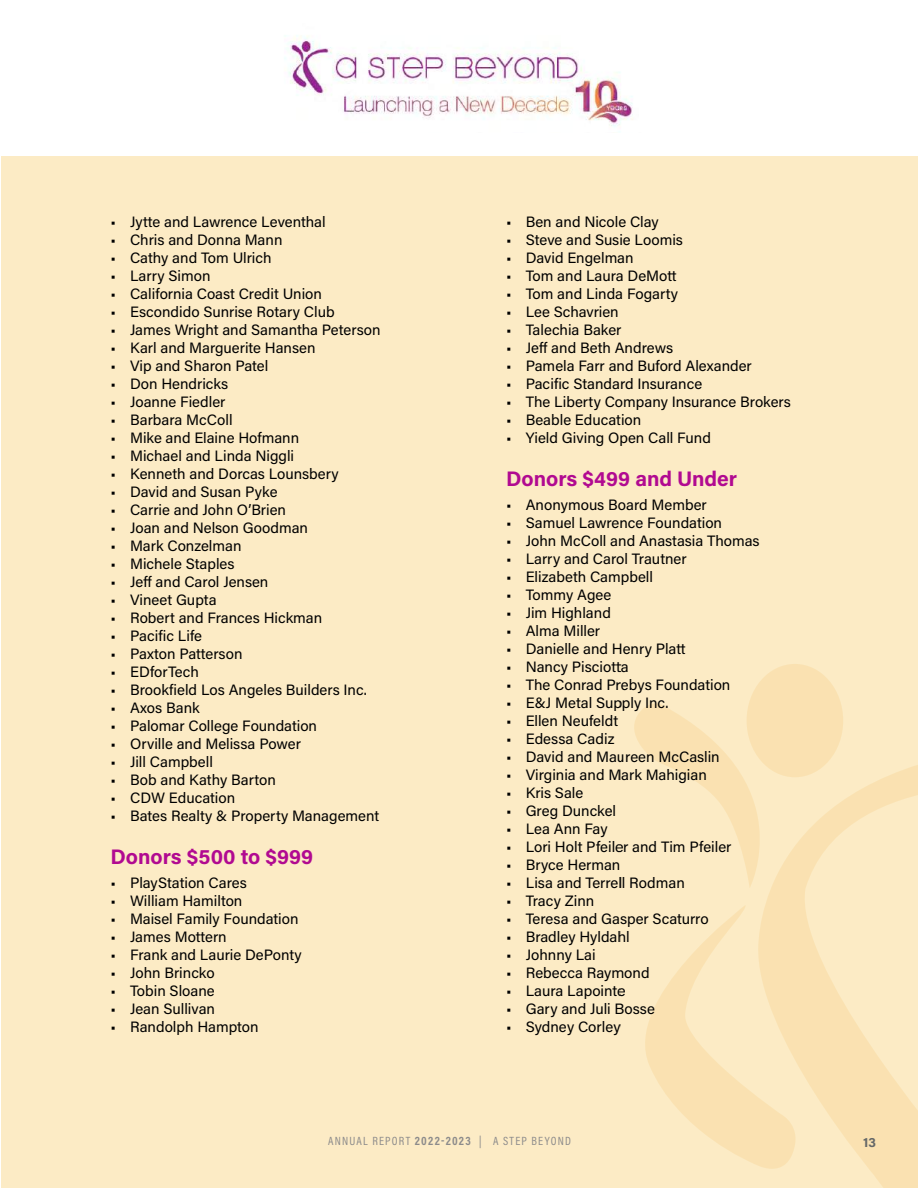
<style>
.page{position:relative;width:918px;height:1188px;background:#fff}
.page>*{position:absolute;margin:0;border:0;box-sizing:border-box;transform-origin:0 0}
.t1{font:700 21px "Acumin Pro";color:#b10a91}
.t2{font:15px "Acumin Pro";color:#000}
.t3{font:700 13.5px "Acumin Pro";color:#656868}
.t4{font:12px "Acumin Pro Cond";letter-spacing:.1em;color:#8c8b8b}
.s1{font-weight:700}
</style>
<div class="page">
<img style="left:284px;top:36px;width:349px;height:91px">
<div style="left:2px;top:156px;width:916px;height:1032px;background:#fcebc5"></div>
<svg style="left:634px;top:664px;width:284px;height:524px"></svg>
<p class="t2" style="left:111px;top:211px;width:217px">• Jytte and Lawrence Leventhal</p>
<p class="t2" style="left:111px;top:229px;width:173px">• Chris and Donna Mann</p>
<p class="t2" style="left:111px;top:247px;width:162px">• Cathy and Tom Ulrich</p>
<p class="t2" style="left:111px;top:265px;width:101px">• Larry Simon</p>
<p class="t2" style="left:111px;top:283px;width:213px">• California Coast Credit Union</p>
<p class="t2" style="left:111px;top:301px;width:226px">• Escondido Sunrise Rotary Club</p>
<p class="t2" style="left:111px;top:319px;width:272px">• James Wright and Samantha Peterson</p>
<p class="t2" style="left:111px;top:337px;width:206px">• Karl and Marguerite Hansen</p>
<p class="t2" style="left:111px;top:355px;width:159px">• Vip and Sharon Patel</p>
<p class="t2" style="left:111px;top:373px;width:119px">• Don Hendricks</p>
<p class="t2" style="left:111px;top:391px;width:116px">• Joanne Fiedler</p>
<p class="t2" style="left:111px;top:409px;width:123px">• Barbara McColl</p>
<p class="t2" style="left:111px;top:427px;width:190px">• Mike and Elaine Hofmann</p>
<p class="t2" style="left:111px;top:445px;width:185px">• Michael and Linda Niggli</p>
<p class="t2" style="left:111px;top:463px;width:230px">• Kenneth and Dorcas Lounsbery</p>
<p class="t2" style="left:111px;top:481px;width:168px">• David and Susan Pyke</p>
<p class="t2" style="left:111px;top:499px;width:177px">• Carrie and John O’Brien</p>
<p class="t2" style="left:111px;top:517px;width:199px">• Joan and Nelson Goodman</p>
<p class="t2" style="left:111px;top:535px;width:132px">• Mark Conzelman</p>
<p class="t2" style="left:111px;top:553px;width:126px">• Michele Staples</p>
<p class="t2" style="left:111px;top:571px;width:159px">• Jeff and Carol Jensen</p>
<p class="t2" style="left:111px;top:589px;width:108px">• Vineet Gupta</p>
<p class="t2" style="left:111px;top:607px;width:213px">• Robert and Frances Hickman</p>
<p class="t2" style="left:111px;top:625px;width:93px">• Pacific Life</p>
<p class="t2" style="left:111px;top:643px;width:133px">• Paxton Patterson</p>
<p class="t2" style="left:111px;top:661px;width:90px">• EDforTech</p>
<p class="t2" style="left:111px;top:679px;width:258px">• Brookfield Los Angeles Builders Inc.</p>
<p class="t2" style="left:111px;top:697px;width:91px">• Axos Bank</p>
<p class="t2" style="left:111px;top:715px;width:208px">• Palomar College Foundation</p>
<p class="t2" style="left:111px;top:733px;width:192px">• Orville and Melissa Power</p>
<p class="t2" style="left:111px;top:751px;width:104px">• Jill Campbell</p>
<p class="t2" style="left:111px;top:769px;width:167px">• Bob and Kathy Barton</p>
<p class="t2" style="left:111px;top:787px;width:126px">• CDW Education</p>
<p class="t2" style="left:111px;top:805px;width:270px">• Bates Realty &amp; Property Management</p>
<h1 class="t1" style="left:111px;top:842px;width:204px">Donors $500 to $999</h1>
<p class="t2" style="left:111px;top:873px;width:138px">• PlayStation Cares</p>
<p class="t2" style="left:111px;top:891px;width:133px">• William Hamilton</p>
<p class="t2" style="left:111px;top:909px;width:189px">• Maisel Family Foundation</p>
<p class="t2" style="left:111px;top:927px;width:118px">• James Mottern</p>
<p class="t2" style="left:111px;top:945px;width:193px">• Frank and Laurie DePonty</p>
<p class="t2" style="left:111px;top:963px;width:106px">• John Brincko</p>
<p class="t2" style="left:111px;top:981px;width:106px">• Tobin Sloane</p>
<p class="t2" style="left:111px;top:999px;width:106px">• Jean Sullivan</p>
<p class="t2" style="left:111px;top:1017px;width:150px">• Randolph Hampton</p>
<p class="t2" style="left:506px;top:211px;width:154px">• Ben and Nicole Clay</p>
<p class="t2" style="left:506px;top:229px;width:178px">• Steve and Susie Loomis</p>
<p class="t2" style="left:506px;top:247px;width:129px">• David Engelman</p>
<p class="t2" style="left:506px;top:265px;width:172px">• Tom and Laura DeMott</p>
<p class="t2" style="left:506px;top:283px;width:173px">• Tom and Linda Fogarty</p>
<p class="t2" style="left:506px;top:301px;width:114px">• Lee Schavrien</p>
<p class="t2" style="left:506px;top:319px;width:117px">• Talechia Baker</p>
<p class="t2" style="left:506px;top:337px;width:169px">• Jeff and Beth Andrews</p>
<p class="t2" style="left:506px;top:355px;width:247px">• Pamela Farr and Buford Alexander</p>
<p class="t2" style="left:506px;top:373px;width:197px">• Pacific Standard Insurance</p>
<p class="t2" style="left:506px;top:391px;width:286px">• The Liberty Company Insurance Brokers</p>
<p class="t2" style="left:506px;top:409px;width:137px">• Beable Education</p>
<p class="t2" style="left:506px;top:427px;width:206px">• Yield Giving Open Call Fund</p>
<h1 class="t1" style="left:506px;top:464px;width:232px">Donors $499 and Under</h1>
<p class="t2" style="left:506px;top:495px;width:202px">• Anonymous Board Member</p>
<p class="t2" style="left:506px;top:513px;width:217px">• Samuel Lawrence Foundation</p>
<p class="t2" style="left:506px;top:531px;width:255px">• John McColl and Anastasia Thomas</p>
<p class="t2" style="left:506px;top:549px;width:182px">• Larry and Carol Trautner</p>
<p class="t2" style="left:506px;top:567px;width:148px">• Elizabeth Campbell</p>
<p class="t2" style="left:506px;top:585px;width:107px">• Tommy Agee</p>
<p class="t2" style="left:506px;top:603px;width:106px">• Jim Highland</p>
<p class="t2" style="left:506px;top:621px;width:96px">• Alma Miller</p>
<p class="t2" style="left:506px;top:639px;width:181px">• Danielle and Henry Platt</p>
<p class="t2" style="left:506px;top:657px;width:124px">• Nancy Pisciotta</p>
<p class="t2" style="left:506px;top:675px;width:226px">• The Conrad Prebys Foundation</p>
<p class="t2" style="left:506px;top:693px;width:164px">• E&amp;J Metal Supply Inc.</p>
<p class="t2" style="left:506px;top:711px;width:113px">• Ellen Neufeldt</p>
<p class="t2" style="left:506px;top:729px;width:110px">• Edessa Cadiz</p>
<p class="t2" style="left:506px;top:747px;width:215px">• David and Maureen McCaslin</p>
<p class="t2" style="left:506px;top:765px;width:202px">• Virginia and Mark Mahigian</p>
<p class="t2" style="left:506px;top:783px;width:79px">• Kris Sale</p>
<p class="t2" style="left:506px;top:801px;width:111px">• Greg Dunckel</p>
<p class="t2" style="left:506px;top:819px;width:103px">• Lea Ann Fay</p>
<p class="t2" style="left:506px;top:837px;width:227px">• Lori Holt Pfeiler and Tim Pfeiler</p>
<p class="t2" style="left:506px;top:855px;width:116px">• Bryce Herman</p>
<p class="t2" style="left:506px;top:873px;width:180px">• Lisa and Terrell Rodman</p>
<p class="t2" style="left:506px;top:891px;width:90px">• Tracy Zinn</p>
<p class="t2" style="left:506px;top:909px;width:204px">• Teresa and Gasper Scaturro</p>
<p class="t2" style="left:506px;top:927px;width:125px">• Bradley Hyldahl</p>
<p class="t2" style="left:506px;top:945px;width:91px">• Johnny Lai</p>
<p class="t2" style="left:506px;top:963px;width:145px">• Rebecca Raymond</p>
<p class="t2" style="left:506px;top:981px;width:120px">• Laura Lapointe</p>
<p class="t2" style="left:506px;top:999px;width:150px">• Gary and Juli Bosse</p>
<p class="t2" style="left:506px;top:1017px;width:116px">• Sydney Corley</p>
<p class="t4" style="left:328px;top:1134px;width:244px">ANNUAL REPORT <span class="s1">2022-2023</span> | A STEP BEYOND</p>
<p class="t3" style="left:863px;top:1132px;width:14px">13</p>
</div>
